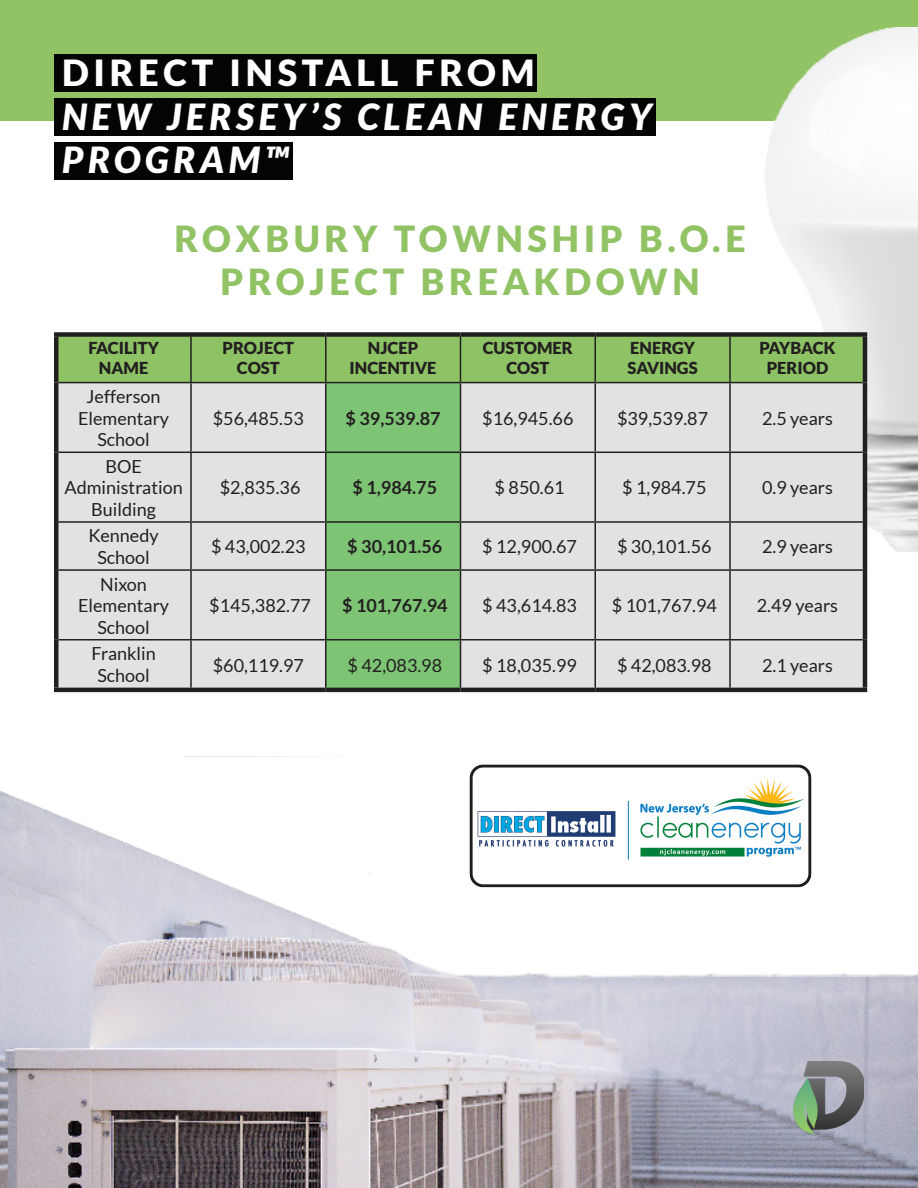
<style>
.page{position:relative;width:918px;height:1188px;background:#fff}
.page>*{position:absolute;margin:0;border:0;box-sizing:border-box;transform-origin:0 0}
.t1{font:900 36px "Lato";letter-spacing:.13em;color:#91c365}
.t2{font:italic 900 36px/43.2px "Lato";letter-spacing:.13em;color:#fff}
.t3{font:900 36px "Lato";letter-spacing:.13em;color:#fff}
.t4{font:18px/21.6px "Lato";color:#231f20;text-align:center}
.t5{font:700 18px "Lato";color:#231f20}
.t6{font:900 16.5px/19.8px "Lato";color:#231f20;text-align:center}
</style>
<div class="page">
<img style="left:0;top:791px;width:918px;height:397px">
<div style="left:0;top:0;width:918px;height:120px;background:#91c365"></div>
<div style="left:54px;top:54px;width:482px;height:38px;background:#040503"></div>
<div style="left:54px;top:98px;width:602px;height:38px;background:#040503"></div>
<div style="left:54px;top:142px;width:239px;height:38px;background:#040503"></div>
<img style="left:716px;top:27px;width:202px;height:536px">
<img style="left:461px;top:764px;width:360px;height:144px">
<img style="left:793px;top:1061px;width:71px;height:73px">
<svg style="left:58px;top:337px;width:805px;height:351px;background:#c7d8c0"></svg>
<hr style="left:190px;top:337px;width:2px;height:45px;background:#231f20">
<hr style="left:325px;top:337px;width:2px;height:45px;background:#231f20">
<hr style="left:460px;top:337px;width:1px;height:45px;background:#231f20">
<hr style="left:594px;top:337px;width:2px;height:45px;background:#231f20">
<hr style="left:729px;top:337px;width:2px;height:45px;background:#231f20">
<hr style="left:58px;top:382px;width:133px;height:1px;background:#231f20">
<hr style="left:191px;top:382px;width:135px;height:1px;background:#231f20">
<hr style="left:190px;top:383px;width:2px;height:69px;background:#231f20">
<hr style="left:326px;top:382px;width:134px;height:1px;background:#231f20">
<hr style="left:325px;top:383px;width:2px;height:69px;background:#231f20">
<hr style="left:460px;top:382px;width:135px;height:1px;background:#231f20">
<hr style="left:460px;top:383px;width:1px;height:69px;background:#231f20">
<hr style="left:595px;top:382px;width:135px;height:1px;background:#231f20">
<hr style="left:594px;top:383px;width:2px;height:69px;background:#231f20">
<hr style="left:730px;top:382px;width:133px;height:1px;background:#231f20">
<hr style="left:729px;top:383px;width:2px;height:69px;background:#231f20">
<hr style="left:58px;top:452px;width:133px;height:1px;background:#231f20">
<hr style="left:191px;top:452px;width:135px;height:1px;background:#231f20">
<hr style="left:190px;top:453px;width:2px;height:68px;background:#231f20">
<hr style="left:326px;top:452px;width:134px;height:1px;background:#231f20">
<hr style="left:325px;top:453px;width:2px;height:68px;background:#231f20">
<hr style="left:460px;top:452px;width:135px;height:1px;background:#231f20">
<hr style="left:460px;top:453px;width:1px;height:68px;background:#231f20">
<hr style="left:595px;top:452px;width:135px;height:1px;background:#231f20">
<hr style="left:594px;top:453px;width:2px;height:68px;background:#231f20">
<hr style="left:730px;top:452px;width:133px;height:1px;background:#231f20">
<hr style="left:729px;top:453px;width:2px;height:68px;background:#231f20">
<hr style="left:58px;top:521px;width:133px;height:2px;background:#231f20">
<hr style="left:191px;top:521px;width:135px;height:2px;background:#231f20">
<hr style="left:190px;top:523px;width:2px;height:46px;background:#231f20">
<hr style="left:326px;top:521px;width:134px;height:2px;background:#231f20">
<hr style="left:325px;top:523px;width:2px;height:46px;background:#231f20">
<hr style="left:460px;top:521px;width:135px;height:2px;background:#231f20">
<hr style="left:460px;top:523px;width:1px;height:46px;background:#231f20">
<hr style="left:595px;top:521px;width:135px;height:2px;background:#231f20">
<hr style="left:594px;top:523px;width:2px;height:46px;background:#231f20">
<hr style="left:730px;top:521px;width:133px;height:2px;background:#231f20">
<hr style="left:729px;top:523px;width:2px;height:46px;background:#231f20">
<hr style="left:58px;top:569px;width:133px;height:2px;background:#231f20">
<hr style="left:191px;top:569px;width:135px;height:2px;background:#231f20">
<hr style="left:190px;top:571px;width:2px;height:68px;background:#231f20">
<hr style="left:326px;top:569px;width:134px;height:2px;background:#231f20">
<hr style="left:325px;top:571px;width:2px;height:68px;background:#231f20">
<hr style="left:460px;top:569px;width:135px;height:2px;background:#231f20">
<hr style="left:460px;top:571px;width:1px;height:68px;background:#231f20">
<hr style="left:595px;top:569px;width:135px;height:2px;background:#231f20">
<hr style="left:594px;top:571px;width:2px;height:68px;background:#231f20">
<hr style="left:730px;top:569px;width:133px;height:2px;background:#231f20">
<hr style="left:729px;top:571px;width:2px;height:68px;background:#231f20">
<hr style="left:58px;top:639px;width:133px;height:1px;background:#231f20">
<hr style="left:191px;top:639px;width:135px;height:1px;background:#231f20">
<hr style="left:190px;top:640px;width:2px;height:48px;background:#231f20">
<hr style="left:326px;top:639px;width:134px;height:1px;background:#231f20">
<hr style="left:325px;top:640px;width:2px;height:48px;background:#231f20">
<hr style="left:460px;top:639px;width:135px;height:1px;background:#231f20">
<hr style="left:460px;top:640px;width:1px;height:48px;background:#231f20">
<hr style="left:595px;top:639px;width:135px;height:1px;background:#231f20">
<hr style="left:594px;top:640px;width:2px;height:48px;background:#231f20">
<hr style="left:730px;top:639px;width:133px;height:1px;background:#231f20">
<hr style="left:729px;top:640px;width:2px;height:48px;background:#231f20">
<div style="left:54px;top:332px;width:137px;height:5px;background:#231f20"></div>
<hr style="left:54px;top:337px;width:4px;height:46px;background:#231f20">
<div style="left:191px;top:332px;width:135px;height:5px;background:#231f20"></div>
<div style="left:326px;top:332px;width:134px;height:5px;background:#231f20"></div>
<div style="left:460px;top:332px;width:135px;height:5px;background:#231f20"></div>
<div style="left:595px;top:332px;width:135px;height:5px;background:#231f20"></div>
<div style="left:730px;top:332px;width:137px;height:5px;background:#231f20"></div>
<hr style="left:863px;top:337px;width:4px;height:46px;background:#231f20">
<hr style="left:54px;top:383px;width:4px;height:69px;background:#231f20">
<hr style="left:863px;top:383px;width:4px;height:69px;background:#231f20">
<hr style="left:54px;top:452px;width:4px;height:70px;background:#231f20">
<hr style="left:863px;top:452px;width:4px;height:70px;background:#231f20">
<hr style="left:54px;top:522px;width:4px;height:48px;background:#231f20">
<hr style="left:863px;top:522px;width:4px;height:48px;background:#231f20">
<hr style="left:54px;top:570px;width:4px;height:70px;background:#231f20">
<hr style="left:863px;top:570px;width:4px;height:70px;background:#231f20">
<hr style="left:54px;top:640px;width:4px;height:48px;background:#231f20">
<hr style="left:863px;top:640px;width:4px;height:48px;background:#231f20">
<hr style="left:54px;top:688px;width:137px;height:4px;background:#231f20">
<hr style="left:191px;top:688px;width:135px;height:4px;background:#231f20">
<hr style="left:326px;top:688px;width:134px;height:4px;background:#231f20">
<hr style="left:460px;top:688px;width:135px;height:4px;background:#231f20">
<hr style="left:595px;top:688px;width:135px;height:4px;background:#231f20">
<hr style="left:730px;top:688px;width:137px;height:4px;background:#231f20">
<p class="t3" style="left:62px;top:52px;width:474px">DIRECT INSTALL FROM</p>
<p class="t2" style="left:62px;top:95px;width:591px">NEW JERSEY’S CLEAN ENERGY<br>PROGRAM™</p>
<p class="t1" style="left:174px;top:217px;width:573px">ROXBURY TOWNSHIP B.O.E</p>
<p class="t1" style="left:221px;top:261px;width:481px">PROJECT BREAKDOWN</p>
<p class="t6" style="left:88px;top:337px;width:72px">FACILITY</p>
<p class="t6" style="left:99px;top:357px;width:51px">NAME</p>
<p class="t6" style="left:223px;top:337px;width:73px">PROJECT</p>
<p class="t6" style="left:237px;top:357px;width:44px">COST</p>
<p class="t6" style="left:368px;top:337px;width:52px">NJCEP</p>
<p class="t6" style="left:350px;top:357px;width:89px">INCENTIVE</p>
<p class="t6" style="left:483px;top:337px;width:92px">CUSTOMER<br>COST</p>
<p class="t6" style="left:630px;top:337px;width:66px">ENERGY</p>
<p class="t6" style="left:628px;top:357px;width:72px">SAVINGS</p>
<p class="t6" style="left:760px;top:337px;width:77px">PAYBACK</p>
<p class="t6" style="left:767px;top:357px;width:63px">PERIOD</p>
<p class="t4" style="left:87px;top:386px;width:76px">Jefferson</p>
<p class="t4" style="left:78px;top:407px;width:93px">Elementary<br>School</p>
<p class="t4" style="left:213px;top:407px;width:93px">$56,485.53</p>
<p class="t5" style="left:346px;top:408px;width:97px">$ 39,539.87</p>
<p class="t4" style="left:482px;top:407px;width:93px">$16,945.66</p>
<p class="t4" style="left:617px;top:407px;width:93px">$39,539.87</p>
<p class="t4" style="left:762px;top:407px;width:72px">2.5 years</p>
<p class="t4" style="left:105px;top:455px;width:38px">BOE</p>
<p class="t4" style="left:65px;top:477px;width:120px">Administration<br>Building</p>
<p class="t4" style="left:220px;top:477px;width:82px">$2,835.36</p>
<p class="t5" style="left:353px;top:478px;width:86px">$ 1,984.75</p>
<p class="t4" style="left:495px;top:477px;width:71px">$ 850.61</p>
<p class="t4" style="left:622px;top:477px;width:86px">$ 1,984.75</p>
<p class="t4" style="left:762px;top:477px;width:72px">0.9 years</p>
<p class="t4" style="left:89px;top:525px;width:72px">Kennedy<br>School</p>
<p class="t4" style="left:211px;top:536px;width:96px">$ 43,002.23</p>
<p class="t5" style="left:347px;top:536px;width:97px">$ 30,101.56</p>
<p class="t4" style="left:482px;top:536px;width:96px">$ 12,900.67</p>
<p class="t4" style="left:617px;top:536px;width:96px">$ 30,101.56</p>
<p class="t4" style="left:762px;top:536px;width:72px">2.9 years</p>
<p class="t4" style="left:100px;top:573px;width:48px">Nixon</p>
<p class="t4" style="left:78px;top:595px;width:93px">Elementary<br>School</p>
<p class="t4" style="left:209px;top:595px;width:103px">$145,382.77</p>
<p class="t5" style="left:342px;top:595px;width:107px">$ 101,767.94</p>
<p class="t4" style="left:482px;top:595px;width:96px">$ 43,614.83</p>
<p class="t4" style="left:612px;top:595px;width:107px">$ 101,767.94</p>
<p class="t4" style="left:757px;top:595px;width:83px">2.49 years</p>
<p class="t4" style="left:91px;top:643px;width:66px">Franklin</p>
<p class="t4" style="left:97px;top:664px;width:54px">School</p>
<p class="t4" style="left:213px;top:655px;width:93px">$60,119.97</p>
<p class="t4" style="left:348px;top:655px;width:96px">$ 42,083.98</p>
<p class="t4" style="left:482px;top:655px;width:96px">$ 18,035.99</p>
<p class="t4" style="left:617px;top:655px;width:96px">$ 42,083.98</p>
<p class="t4" style="left:762px;top:655px;width:72px">2.1 years</p>
</div>
